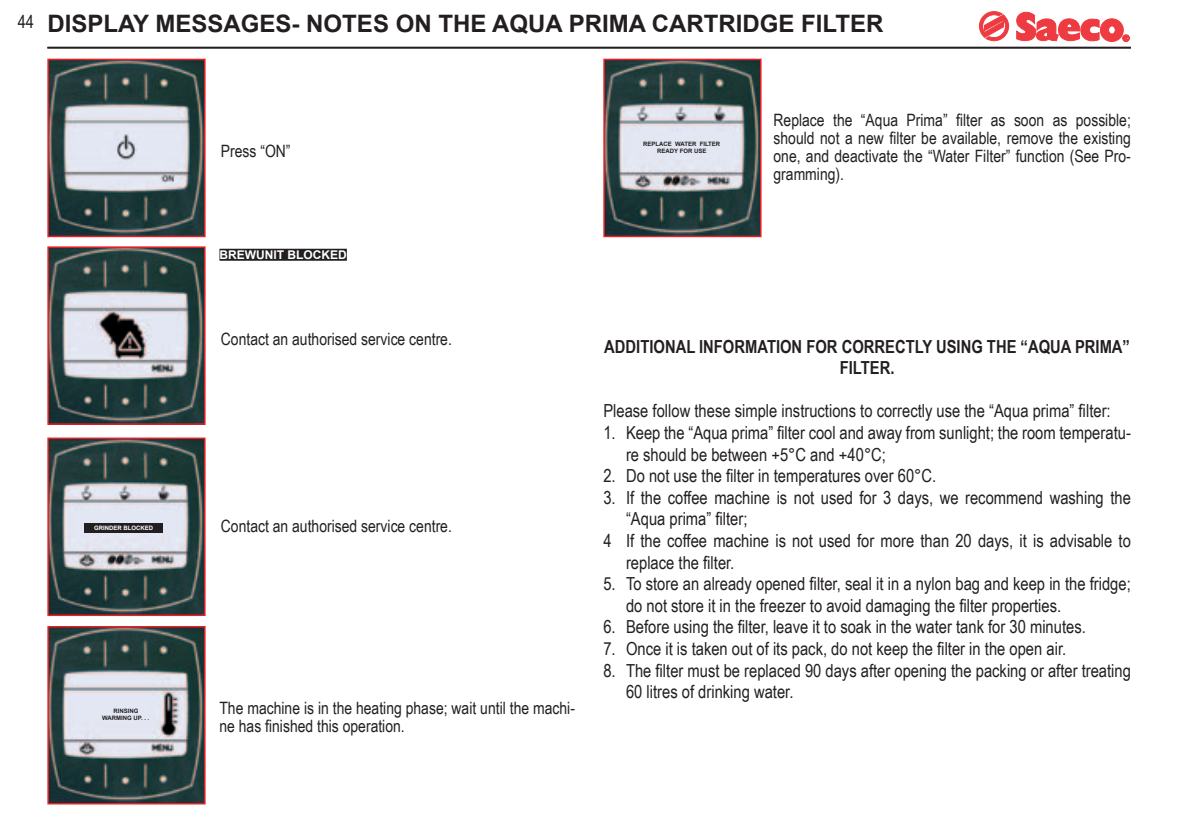
<style>
.page{position:relative;width:1184px;height:832px;background:#fff}
.page>*{position:absolute;margin:0;border:0;box-sizing:border-box;transform-origin:0 0}
.t1{font:700 24px "Arial";color:#231f20}
.t2{font:18px/21.6px "Arial Narrow";color:#231f20}
.t3{font:700 18px/21.6px "Arial Narrow";color:#231f20;text-align:center}
.t4{font:17px/18px "Arial Narrow";color:#231f20}
.t5{font:700 12px "Arial";color:#fff}
.t6{font:700 6px/7.2px "Arial";color:#231f20;text-align:center}
.t7{font:700 6px "Arial";color:#fff}
</style>
<div class="page">
<svg style="left:979px;top:12px;width:29px;height:29px"></svg>
<svg style="left:1016px;top:11px;width:113px;height:31px"></svg>
<hr style="left:47px;top:47px;width:1083px;height:2px;background:#231f20">
<img style="left:50px;top:62px;width:152px;height:172px">
<div style="left:47px;top:59px;width:158px;height:178px;border:2px solid #ee1d23"></div>
<img style="left:50px;top:249px;width:152px;height:173px">
<div style="left:47px;top:246px;width:158px;height:179px;border:2px solid #ee1d23"></div>
<img style="left:50px;top:440px;width:152px;height:173px">
<div style="left:47px;top:437px;width:158px;height:179px;border:2px solid #ee1d23"></div>
<img style="left:50px;top:629px;width:152px;height:172px">
<div style="left:47px;top:626px;width:158px;height:178px;border:2px solid #ee1d23"></div>
<img style="left:606px;top:62px;width:152px;height:172px">
<div style="left:603px;top:59px;width:158px;height:178px;border:2px solid #ee1d23"></div>
<div style="left:219px;top:249px;width:128px;height:12px;background:#231f20"></div>
<div style="left:84px;top:524px;width:79px;height:9px;background:#231f20"></div>
<p class="t2" style="left:18px;top:10px;width:18px">44</p>
<h1 class="t1" style="left:47px;top:8px;width:837px">DISPLAY MESSAGES- NOTES ON THE AQUA PRIMA CARTRIDGE FILTER</h1>
<p class="t7" style="left:94px;top:524px;width:60px">GRINDER BLOCKED</p>
<p class="t6" style="left:102px;top:707px;width:49px">RINSING<br>WARMING UP. . .</p>
<p class="t4" style="left:221px;top:141px;width:71px">Press “ON”</p>
<p class="t5" style="left:219px;top:247px;width:129px">BREWUNIT BLOCKED</p>
<p class="t6" style="left:643px;top:140px;width:79px">REPLACE WATER FILTER<br>READY FOR USE</p>
<p class="t4" style="left:773px;top:111px;width:359px;text-align:justify">Replace the “Aqua Prima” filter as soon as possible; should not a new filter be available, remove the existing one, and deactivate the “Water Filter” function (See Pro&shy;gramming).</p>
<p class="t4" style="left:221px;top:329px;width:232px">Contact an authorised service centre.</p>
<p class="t4" style="left:221px;top:516px;width:232px">Contact an authorised service centre.</p>
<p class="t4" style="left:219px;top:698px;width:357px">The machine is in the heating phase; wait until the machi&shy;ne has finished this operation.</p>
<p class="t3" style="left:604px;top:336px;width:527px">ADDITIONAL INFORMATION FOR CORRECTLY USING THE “AQUA PRIMA”<br>FILTER.</p>
<p class="t2" style="left:603px;top:399px;width:509px">Please follow these simple instructions to correctly use the “Aqua prima” filter:</p>
<p class="t2" style="left:626px;top:421px;width:506px;text-indent:-23px">1. Keep the “Aqua prima” filter cool and away from sunlight; the room temperatu&shy;re should be between +5°C and +40°C;</p>
<p class="t2" style="left:603px;top:464px;width:334px">2. Do not use the filter in temperatures over 60°C.</p>
<p class="t2" style="left:603px;top:486px;width:529px">3. If the coffee machine is not used for 3 days, we recommend washing the</p>
<p class="t2" style="left:626px;top:507px;width:123px">“Aqua prima” filter;</p>
<p class="t2" style="left:603px;top:529px;width:529px">4 If the coffee machine is not used for more than 20 days, it is advisable to</p>
<p class="t2" style="left:626px;top:551px;width:110px">replace the filter.</p>
<p class="t2" style="left:626px;top:572px;width:506px;text-indent:-23px">5. To store an already opened filter, seal it in a nylon bag and keep in the fridge; do not store it in the freezer to avoid damaging the filter properties.</p>
<p class="t2" style="left:603px;top:615px;width:484px">6. Before using the filter, leave it to soak in the water tank for 30 minutes.</p>
<p class="t2" style="left:603px;top:637px;width:464px">7. Once it is taken out of its pack, do not keep the filter in the open air.</p>
<p class="t2" style="left:626px;top:659px;width:506px;text-indent:-23px">8. The filter must be replaced 90 days after opening the packing or after treating<br>60 litres of drinking water.</p>
</div>
